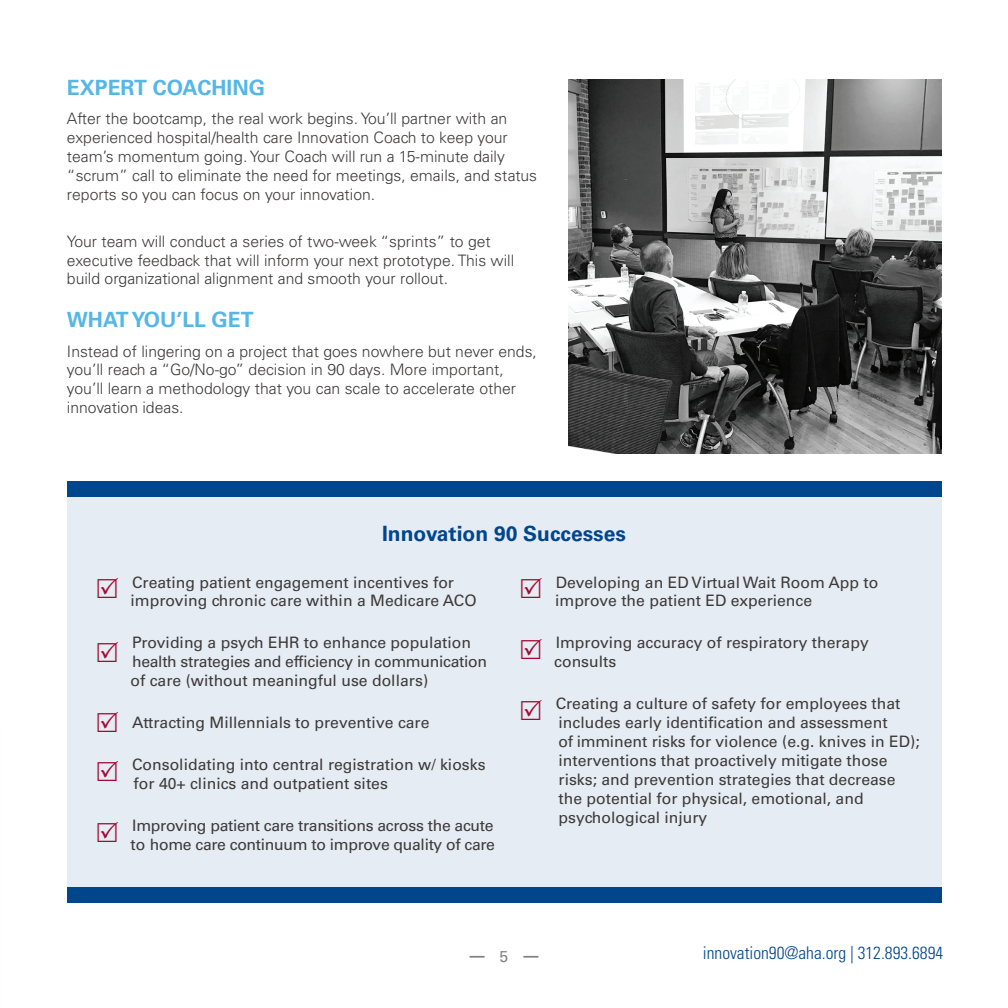
<style>
.page{position:relative;width:1008px;height:1008px;background:#fff}
.page>*{position:absolute;margin:0;border:0;box-sizing:border-box;transform-origin:0 0}
.t1{font:700 21px "Univers LT Std";color:#56b7e7}
.t2{font:700 21px "Univers LT Std";color:#01468c}
.t3{font:300 condensed 17.5px "Univers LT Std";color:#01468c}
.t4{font:15.75px/18.9px "Univers LT Std";color:#3d3a39}
.t5{font:300 15.75px/18.9px "Univers LT Std";color:#3d3a39}
.t6{font:15.75px/18.9px "Univers LT Std";letter-spacing:-.02em;color:#3d3a39}
.t7{font:15.75px "Univers LT Std";color:#808285}
</style>
<div class="page">
<svg style="left:470px;top:956px;width:15px;height:2px"></svg>
<svg style="left:523px;top:956px;width:15px;height:2px"></svg>
<img style="left:568px;top:80px;width:373px;height:374px">
<div style="left:67px;top:495px;width:874px;height:393px;background:#e6ecf3"></div>
<div style="left:67px;top:887px;width:874px;height:16px;background:#01468c"></div>
<div style="left:67px;top:481px;width:874px;height:16px;background:#01468c"></div>
<h1 class="t1" style="left:67px;top:75px;width:200px">EXPERT COACHING</h1>
<p class="t5" style="left:67px;top:109px;width:472px">After the bootcamp, the real work begins. You’ll partner with an experienced hospital/health care Innovation Coach to keep your team’s momentum going. Your Coach will run a 15-minute daily “scrum” call to eliminate the need for meetings, emails, and status reports so you can focus on your innovation.</p>
<p class="t5" style="left:67px;top:232px;width:449px">Your team will conduct a series of two-week “sprints” to get executive feedback that will inform your next prototype. This will build organizational alignment and smooth your rollout.</p>
<h1 class="t1" style="left:67px;top:307px;width:188px">WHAT YOU’LL GET</h1>
<p class="t5" style="left:67px;top:342px;width:471px">Instead of lingering on a project that goes nowhere but never ends, you’ll reach a “Go/No-go” decision in 90 days. More important, you’ll learn a methodology that you can scale to accelerate other innovation ideas.</p>
<h1 class="t2" style="left:382px;top:521px;width:245px">Innovation 90 Successes</h1>
<p class="t4" style="left:131px;top:573px;width:348px">Creating patient engagement incentives for improving chronic care within a Medicare ACO</p>
<p class="t4" style="left:131px;top:634px;width:358px">Providing a psych EHR to enhance population health strategies and efficiency in communication of care (without meaningful use dollars)</p>
<p class="t4" style="left:132px;top:713px;width:299px">Attracting Millennials to preventive care</p>
<p class="t4" style="left:132px;top:755px;width:355px">Consolidating into central registration w/ kiosks for 40+ clinics and outpatient sites</p>
<p class="t6" style="left:131px;top:816px;width:366px">Improving patient care transitions across the acute to home care continuum to improve quality of care</p>
<p class="t4" style="left:555px;top:573px;width:325px">Developing an ED Virtual Wait Room App to improve the patient ED experience</p>
<p class="t4" style="left:554px;top:634px;width:316px">Improving accuracy of respiratory therapy consults</p>
<p class="t4" style="left:556px;top:694px;width:366px">Creating a culture of safety for employees that includes early identification and assessment<br>of imminent risks for violence (e.g. knives in ED); interventions that proactively mitigate those risks; and prevention strategies that decrease the potential for physical, emotional, and psychological injury</p>
<p class="t7" style="left:500px;top:947px;width:10px">5</p>
<p class="t3" style="left:703px;top:942px;width:242px">innovation90@aha.org | 312.893.6894</p>
</div>
